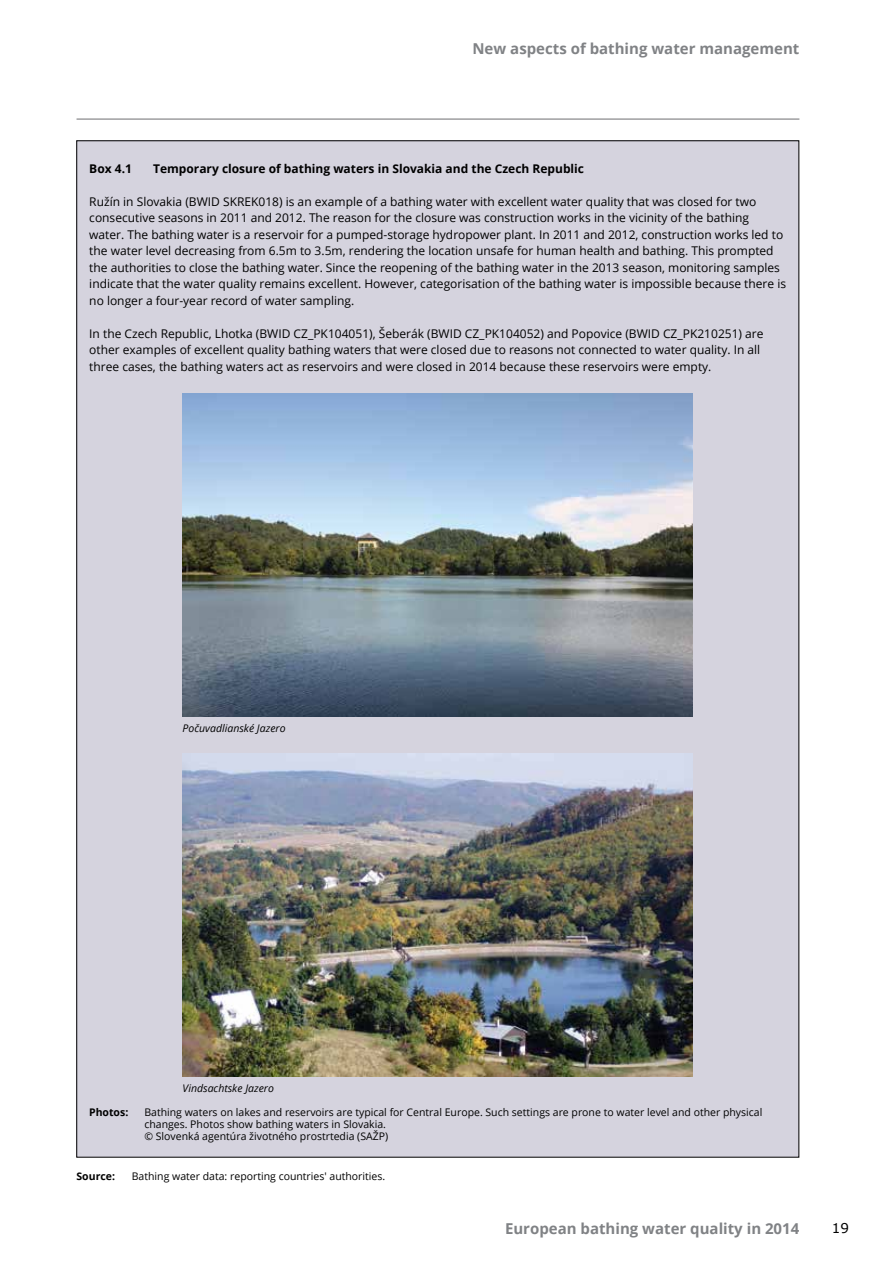
<style>
.page{position:relative;width:893px;height:1263px;background:#fff}
.page>*{position:absolute;margin:0;border:0;box-sizing:border-box;transform-origin:0 0}
.t1{font:700 15px "Open Sans";color:#808285}
.t2{font:13.5px "Verdana";color:#000}
.t3{font:12px/16.5px "Open Sans";color:#000}
.t4{font:700 12px "Open Sans";color:#000}
.t5{font:10.5px/12px "Open Sans";color:#000}
.t6{font:italic 10.5px "Open Sans";color:#000}
.t7{font:700 10.5px "Open Sans";color:#000}
</style>
<div class="page">
<hr style="left:77px;top:119px;width:722px;height:1px;background:#6d6e71">
<div style="left:77px;top:141px;width:722px;height:1016px;background:#d5d3de"></div>
<img style="left:183px;top:753px;width:510px;height:324px">
<img style="left:183px;top:393px;width:510px;height:323px">
<p class="t1" style="left:472px;top:38px;width:328px">New aspects of bathing water management</p>
<p class="t4" style="left:89px;top:160px;width:44px">Box 4.1</p>
<p class="t4" style="left:153px;top:160px;width:433px">Temporary closure of bathing waters in Slovakia and the Czech Republic</p>
<p class="t3" style="left:89px;top:193px;width:698px">Ružín in Slovakia (BWID SKREK018) is an example of a bathing water with excellent water quality that was closed for two consecutive seasons in 2011 and 2012. The reason for the closure was construction works in the vicinity of the bathing water. The bathing water is a reservoir for a pumped-storage hydropower plant. In 2011 and 2012, construction works led to the water level decreasing from 6.5m to 3.5m, rendering the location unsafe for human health and bathing. This prompted the authorities to close the bathing water. Since the reopening of the bathing water in the 2013 season, monitoring samples indicate that the water quality remains excellent. However, categorisation of the bathing water is impossible because there is no longer a four-year record of water sampling.</p>
<p class="t3" style="left:89px;top:325px;width:676px">In the Czech Republic, Lhotka (BWID CZ_PK104051), Šeberák (BWID CZ_PK104052) and Popovice (BWID CZ_PK210251) are other examples of excellent quality bathing waters that were closed due to reasons not connected to water quality. In all three cases, the bathing waters act as reservoirs and were closed in 2014 because these reservoirs were empty.</p>
<p class="t6" style="left:183px;top:721px;width:104px">Počuvadlianské Jazero</p>
<p class="t6" style="left:183px;top:1081px;width:93px">Vindsachtske Jazero</p>
<p class="t7" style="left:89px;top:1104px;width:41px">Photos:</p>
<p class="t5" style="left:144px;top:1105px;width:619px">Bathing waters on lakes and reservoirs are typical for Central Europe. Such settings are prone to water level and other physical changes. Photos show bathing waters in Slovakia.<br>© Slovenká agentúra životného prostrtedia (SAŽP)</p>
<p class="t7" style="left:77px;top:1168px;width:40px">Source:</p>
<p class="t5" style="left:132px;top:1169px;width:255px">Bathing water data: reporting countries' authorities.</p>
<p class="t1" style="left:505px;top:1218px;width:296px">European bathing water quality in 2014</p>
<p class="t2" style="left:832px;top:1219px;width:19px">19</p>
</div>
